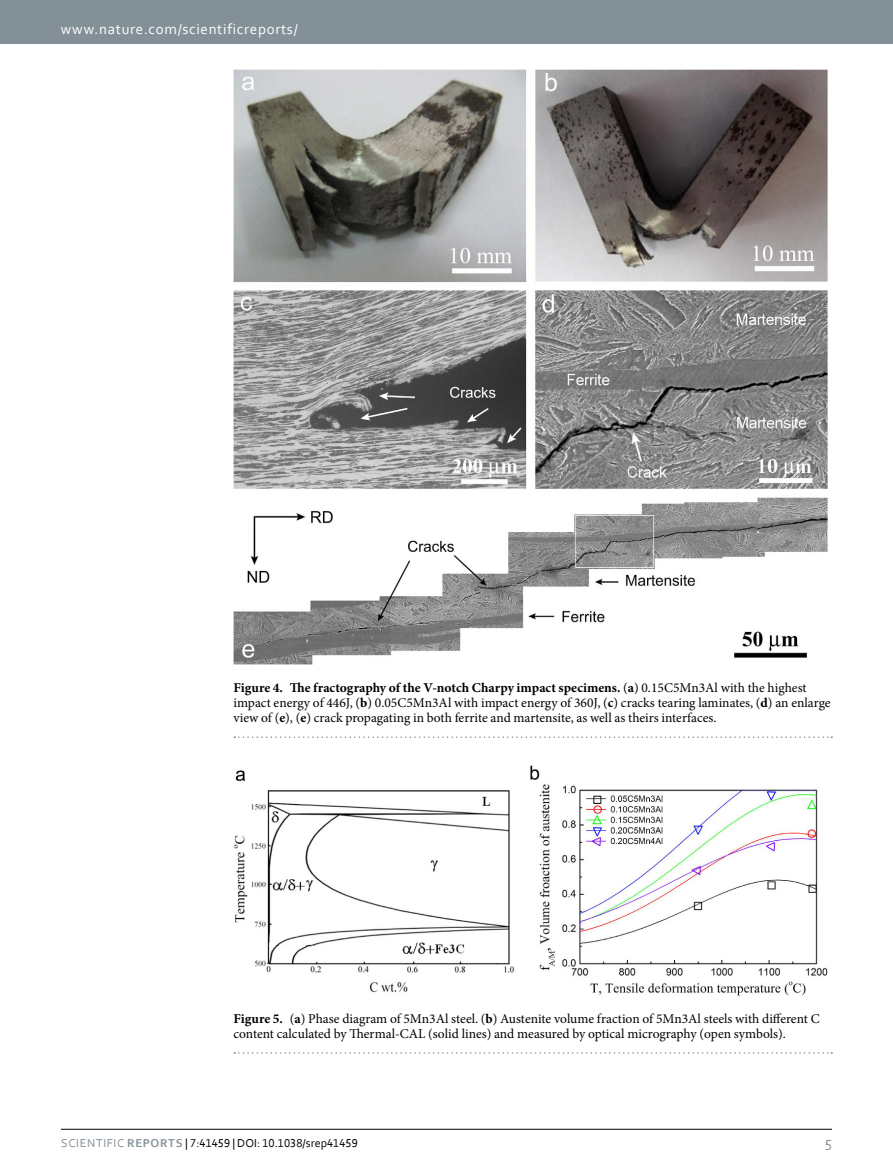
<style>
.page{position:relative;width:893px;height:1174px;background:#fff}
.page>*{position:absolute;margin:0;border:0;box-sizing:border-box;transform-origin:0 0}
.t1{font:15px "Corbel";letter-spacing:.045em;color:#fff}
.t2{font:15px "Corbel";color:#839097}
.t3{font:13.5px/15px "Minion Pro";color:#000}
.t4{font:12px "Corbel";color:#000}
.s1{font-weight:700}
.s2{color:#839097}
.s3{font-weight:700;color:#839097}
</style>
<div class="page">
<div style="left:0;top:0;width:893px;height:43px;background:#839097"></div>
<hr style="left:61px;top:1129px;width:771px;height:1px;background:#000">
<img style="left:233px;top:70px;width:594px;height:594px">
<svg style="left:234px;top:736px;width:598px;height:2px"></svg>
<img style="left:233px;top:765px;width:594px;height:230px">
<svg style="left:234px;top:1052px;width:598px;height:1px"></svg>
<p class="t1" style="left:61px;top:19px;width:238px">www.nature.com/scientificreports/</p>
<p class="t3" style="left:233px;top:680px;width:599px"><span class="s1">Figure 4. The fractography of the V-notch Charpy impact specimens.</span> (<span class="s1">a</span>) 0.15C5Mn3Al with the highest impact energy of 446J, (<span class="s1">b</span>) 0.05C5Mn3Al with impact energy of 360J, (<span class="s1">c</span>) cracks tearing laminates, (<span class="s1">d</span>) an enlarge view of (<span class="s1">e</span>), (<span class="s1">e</span>) crack propagating in both ferrite and martensite, as well as theirs interfaces.</p>
<p class="t3" style="left:233px;top:1011px;width:588px"><span class="s1">Figure 5.</span> (<span class="s1">a</span>) Phase diagram of 5Mn3Al steel. (<span class="s1">b</span>) Austenite volume fraction of 5Mn3Al steels with different C content calculated by Thermal-CAL (solid lines) and measured by optical micrography (open symbols).</p>
<p class="t4" style="left:61px;top:1135px;width:298px"><span class="s2">Scientific</span> <span class="s3">REPORTS</span> | 7:41459 | DOI: 10.1038/srep41459</p>
<p class="t2" style="left:825px;top:1132px;width:9px">5</p>
</div>
